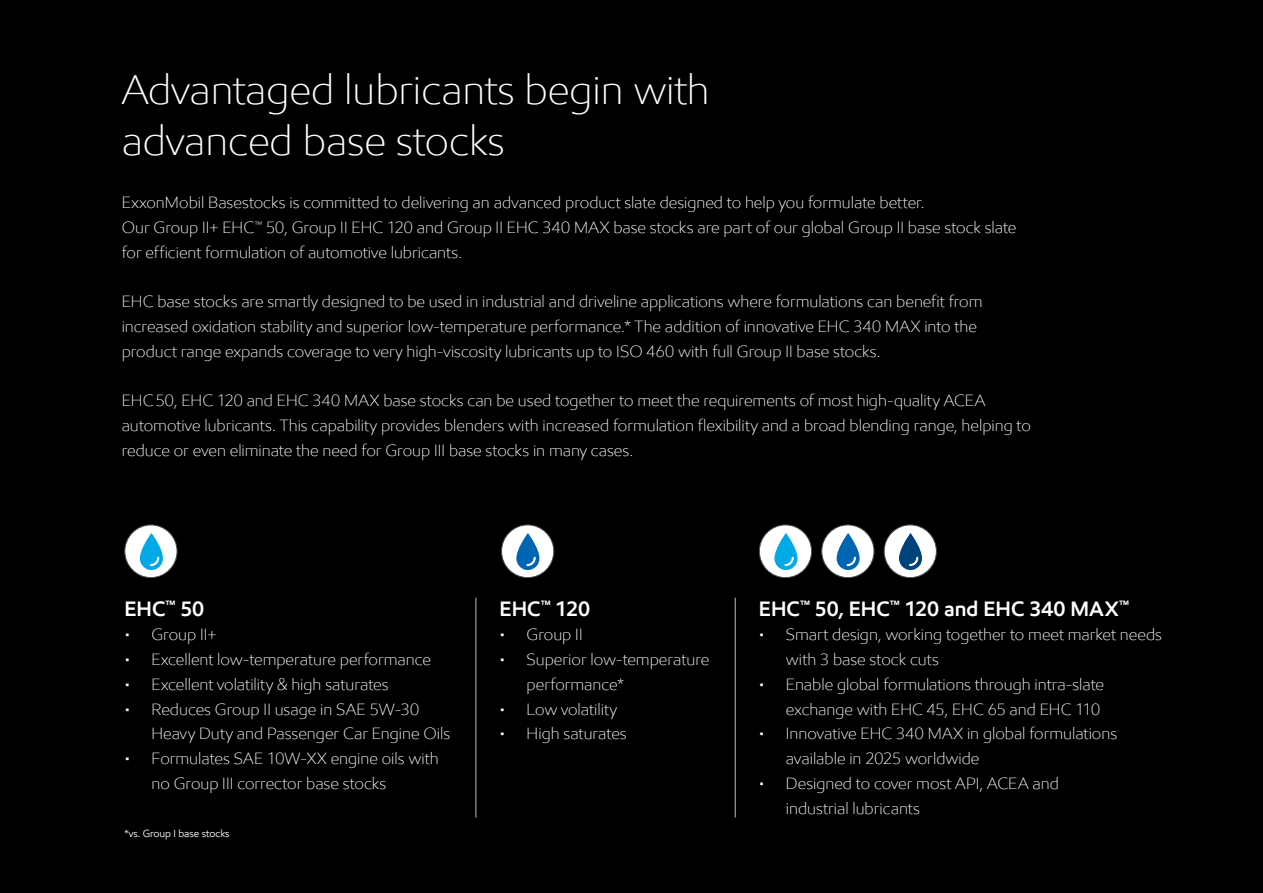
<style>
.page{position:relative;width:1263px;height:893px;background:#000}
.page>*{position:absolute;margin:0;border:0;box-sizing:border-box;transform-origin:0 0}
.t1{font:300 42px/50.4px "E Mprint";color:#fff}
.t2{font:600 21px "E Mprint";color:#fff}
.t3{font:300 16.5px/24.8px "E Mprint";color:#fff}
.t4{font:10.5px "E Mprint";color:#fff}
</style>
<div class="page">
<hr style="left:475px;top:598px;width:1px;height:219px;background:#bcbec0">
<hr style="left:735px;top:598px;width:1px;height:219px;background:#bcbec0">
<div style="left:125px;top:525px;width:52px;height:53px;background:#fff;border-radius:50%"></div>
<div style="left:124px;top:525px;width:53px;height:53px;border:1px solid #4d4d4f;border-radius:50%"></div>
<div style="left:501px;top:525px;width:53px;height:53px;background:#fff;border-radius:50%"></div>
<div style="left:501px;top:525px;width:53px;height:53px;border:1px solid #4d4d4f;border-radius:50%"></div>
<div style="left:884px;top:525px;width:52px;height:53px;background:#fff;border-radius:50%"></div>
<div style="left:884px;top:525px;width:53px;height:53px;border:1px solid #4d4d4f;border-radius:50%"></div>
<svg style="left:140px;top:533px;width:23px;height:37px"></svg>
<div style="left:759px;top:525px;width:52px;height:53px;background:#fff;border-radius:50%"></div>
<div style="left:759px;top:525px;width:53px;height:53px;border:1px solid #4d4d4f;border-radius:50%"></div>
<svg style="left:774px;top:533px;width:23px;height:37px"></svg>
<svg style="left:516px;top:533px;width:23px;height:37px"></svg>
<div style="left:822px;top:525px;width:52px;height:53px;background:#fff;border-radius:50%"></div>
<div style="left:821px;top:525px;width:53px;height:53px;border:1px solid #4d4d4f;border-radius:50%"></div>
<svg style="left:836px;top:533px;width:24px;height:37px"></svg>
<svg style="left:899px;top:533px;width:23px;height:37px"></svg>
<h1 class="t1" style="left:122px;top:64px;width:589px">Advantaged lubricants begin with advanced base stocks</h1>
<p class="t3" style="left:122px;top:190px;width:896px">ExxonMobil Basestocks is committed to delivering an advanced product slate designed to help you formulate better.<br>Our Group II+ EHC<sup>™</sup> 50, Group II EHC 120 and Group II EHC 340 MAX base stocks are part of our global Group II base stock slate for efficient formulation of automotive lubricants.</p>
<p class="t3" style="left:122px;top:289px;width:862px">EHC base stocks are smartly designed to be used in industrial and driveline applications where formulations can benefit from increased oxidation stability and superior low-temperature performance.* The addition of innovative EHC 340 MAX into the product range expands coverage to very high-viscosity lubricants up to ISO 460 with full Group II base stocks.</p>
<p class="t3" style="left:122px;top:388px;width:911px">EHC50, EHC 120 and EHC 340 MAX base stocks can be used together to meet the requirements of most high-quality ACEA automotive lubricants. This capability provides blenders with increased formulation flexibility and a broad blending range, helping to reduce or even eliminate the need for Group III base stocks in many cases.</p>
<p class="t2" style="left:124px;top:596px;width:81px">EHC<sup>™</sup> 50</p>
<p class="t3" style="left:124px;top:622px;width:94px">• Group II+</p>
<p class="t3" style="left:124px;top:647px;width:308px">• Excellent low-temperature performance</p>
<p class="t3" style="left:124px;top:672px;width:266px">• Excellent volatility &amp; high saturates</p>
<p class="t3" style="left:151px;top:696px;width:300px;text-indent:-27px">• Reduces Group II usage in SAE 5W-30<br>Heavy Duty and Passenger Car Engine Oils</p>
<p class="t3" style="left:151px;top:746px;width:289px;text-indent:-27px">• Formulates SAE 10W-XX engine oils with no Group III corrector base stocks</p>
<p class="t4" style="left:124px;top:826px;width:107px">*vs. Group I base stocks</p>
<p class="t2" style="left:500px;top:596px;width:92px">EHC<sup>™</sup> 120</p>
<p class="t3" style="left:500px;top:622px;width:84px">• Group II</p>
<p class="t3" style="left:527px;top:647px;width:184px;text-indent:-27px">• Superior low-temperature performance*</p>
<p class="t3" style="left:500px;top:696px;width:119px">• Low volatility</p>
<p class="t3" style="left:500px;top:721px;width:129px">• High saturates</p>
<p class="t2" style="left:759px;top:596px;width:372px">EHC<sup>™</sup> 50, EHC<sup>™</sup> 120 and EHC 340 MAX<sup>™</sup></p>
<p class="t3" style="left:786px;top:622px;width:377px;text-indent:-27px">• Smart design, working together to meet market needs with 3 base stock cuts</p>
<p class="t3" style="left:759px;top:672px;width:347px;text-align:right">• Enable global formulations through intra-slate exchange with EHC 45, EHC 65 and EHC 110</p>
<p class="t3" style="left:786px;top:721px;width:333px;text-indent:-27px">• Innovative EHC 340 MAX in global formulations available in 2025 worldwide</p>
<p class="t3" style="left:786px;top:771px;width:274px;text-indent:-27px">• Designed to cover most API, ACEA and industrial lubricants</p>
</div>
